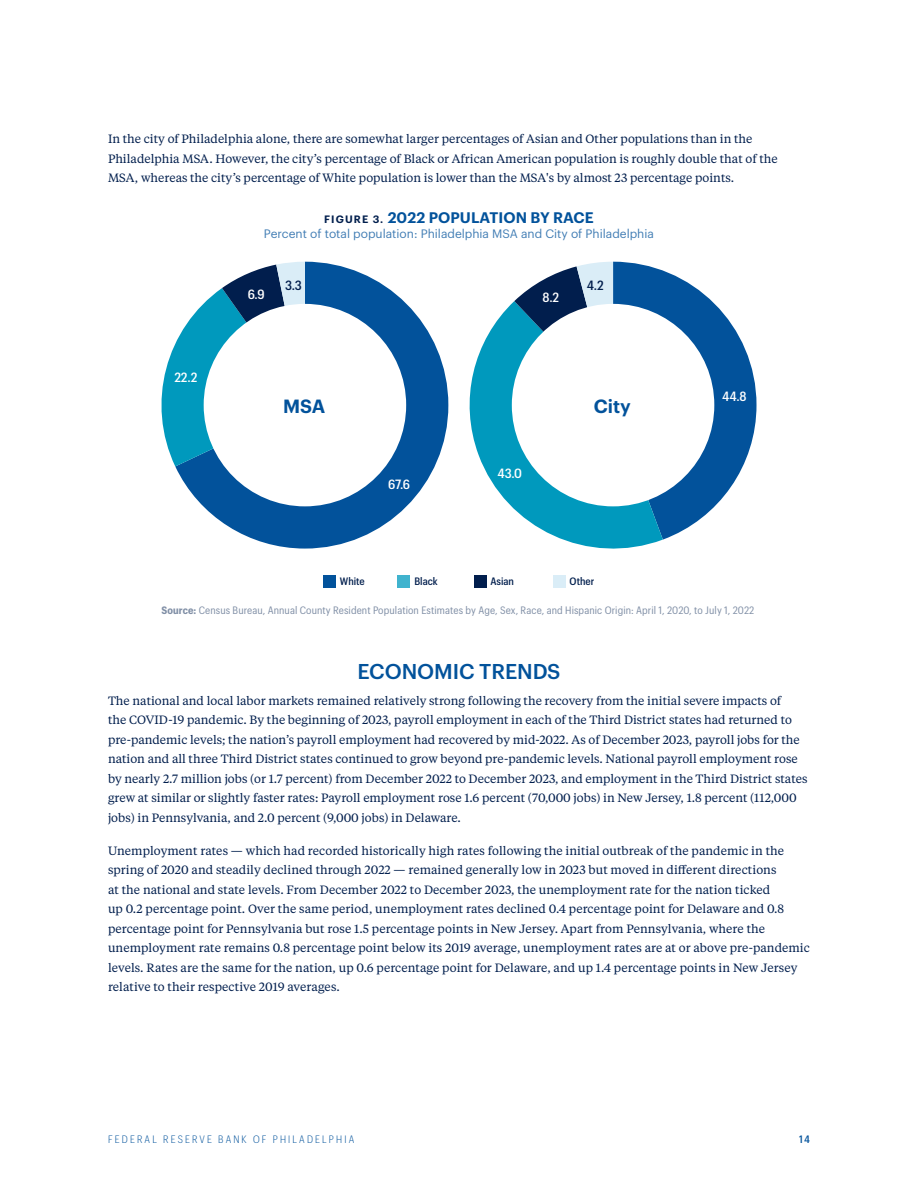
<style>
.page{position:relative;width:918px;height:1188px;background:#fff}
.page>*{position:absolute;margin:0;border:0;box-sizing:border-box;transform-origin:0 0}
.t1{font:500 21px "Graphik";letter-spacing:-.005em;color:#02529b}
.t2{font:600 18.75px "Graphik";color:#02529b}
.t3{font:600 15px "Graphik";letter-spacing:.005em;color:#02529b}
.t4{font:500 13.2px "Graphik Compact LC";letter-spacing:-.005em;color:#fff}
.t5{font:500 13.2px "Graphik Compact LC";color:#011e4d}
.t6{font:12px/19.5px "Tiempos Text";color:#011e4d}
.t7{font:12px "Graphik";color:#417db4}
.t8{font:10.5px "Graphik Compact LC";letter-spacing:.01em;color:#808fa6}
.t9{font:300 10.5px "Graphik Compact LC";letter-spacing:.205em;color:#02529b}
.t10{font:500 10.5px "Graphik Compact LC";color:#011e4d}
.t11{font:500 10.5px "Graphik Compact LC";color:#02529b}
.s1{font-size:10.5px;color:#011e4d}
.s2{font-weight:700}
</style>
<div class="page">
<svg style="left:175px;top:262px;width:273px;height:287px;fill:#02529b"></svg>
<svg style="left:161px;top:262px;width:144px;height:204px"></svg>
<div style="left:204px;top:304px;width:202px;height:202px;background:#fff;border-radius:50%"></div>
<svg style="left:469px;top:301px;width:193px;height:248px;fill:#0099bd"></svg>
<svg style="left:514px;top:262px;width:243px;height:278px"></svg>
<div style="left:512px;top:304px;width:202px;height:202px;background:#fff;border-radius:50%"></div>
<div style="left:323px;top:575px;width:13px;height:13px;background:#02529b"></div>
<div style="left:397px;top:575px;width:13px;height:13px;background:#40b3ce"></div>
<div style="left:474px;top:575px;width:13px;height:13px;background:#011e4d"></div>
<div style="left:553px;top:575px;width:13px;height:13px;background:#daedf7"></div>
<p class="t6" style="left:108px;top:129px;width:671px">In the city of Philadelphia alone, there are somewhat larger percentages of Asian and Other populations than in the<br>Philadelphia MSA. However, the city’s percentage of Black or African American population is roughly double that of the<br>MSA, whereas the city’s percentage of White population is lower than the MSA's by almost 23 percentage points.</p>
<p class="t3" style="left:324px;top:206px;width:271px"><span class="s1">FIGURE 3.</span> 2022 POPULATION BY RACE</p>
<p class="t7" style="left:264px;top:224px;width:392px">Percent of total population: Philadelphia MSA and City of Philadelphia</p>
<p class="t4" style="left:174px;top:368px;width:24px">22.2</p>
<p class="t4" style="left:248px;top:285px;width:19px">6.9</p>
<p class="t5" style="left:285px;top:276px;width:18px">3.3</p>
<p class="t4" style="left:543px;top:288px;width:18px">8.2</p>
<p class="t5" style="left:587px;top:276px;width:18px">4.2</p>
<h2 class="t2" style="left:283px;top:392px;width:44px">MSA</h2>
<p class="t4" style="left:388px;top:475px;width:23px">67.6</p>
<p class="t4" style="left:498px;top:463px;width:26px">43.0</p>
<h2 class="t2" style="left:594px;top:392px;width:38px">City</h2>
<p class="t10" style="left:340px;top:574px;width:26px">White</p>
<p class="t10" style="left:414px;top:574px;width:25px">Black</p>
<p class="t10" style="left:490px;top:574px;width:25px">Asian</p>
<p class="t10" style="left:570px;top:574px;width:26px">Other</p>
<p class="t4" style="left:722px;top:386px;width:26px">44.8</p>
<p class="t8" style="left:161px;top:603px;width:594px"><span class="s2">Source:</span> Census Bureau, Annual County Resident Population Estimates by Age, Sex, Race, and Hispanic Origin: April 1, 2020, to July 1, 2022</p>
<h1 class="t1" style="left:357px;top:655px;width:205px">ECONOMIC TRENDS</h1>
<p class="t6" style="left:108px;top:690px;width:701px">The national and local labor markets remained relatively strong following the recovery from the initial severe impacts of<br>the COVID-19 pandemic. By the beginning of 2023, payroll employment in each of the Third District states had returned to pre-pandemic levels; the nation’s payroll employment had recovered by mid-2022. As of December 2023, payroll jobs for the nation and all three Third District states continued to grow beyond pre-pandemic levels. National payroll employment rose by nearly 2.7 million jobs (or 1.7 percent) from December 2022 to December 2023, and employment in the Third District states grew at similar or slightly faster rates: Payroll employment rose 1.6 percent (70,000 jobs) in New Jersey, 1.8 percent (112,000 jobs) in Pennsylvania, and 2.0 percent (9,000 jobs) in Delaware.</p>
<p class="t6" style="left:108px;top:840px;width:703px">Unemployment rates — which had recorded historically high rates following the initial outbreak of the pandemic in the spring of 2020 and steadily declined through 2022 — remained generally low in 2023 but moved in different directions<br>at the national and state levels. From December 2022 to December 2023, the unemployment rate for the nation ticked<br>up 0.2 percentage point. Over the same period, unemployment rates declined 0.4 percentage point for Delaware and 0.8 percentage point for Pennsylvania but rose 1.5 percentage points in New Jersey. Apart from Pennsylvania, where the unemployment rate remains 0.8 percentage point below its 2019 average, unemployment rates are at or above pre-pandemic levels. Rates are the same for the nation, up 0.6 percentage point for Delaware, and up 1.4 percentage points in New Jersey relative to their respective 2019 averages.</p>
<p class="t9" style="left:108px;top:1132px;width:248px">FEDERAL RESERVE BANK OF PHILADELPHIA</p>
<p class="t11" style="left:799px;top:1131px;width:12px">14</p>
</div>
